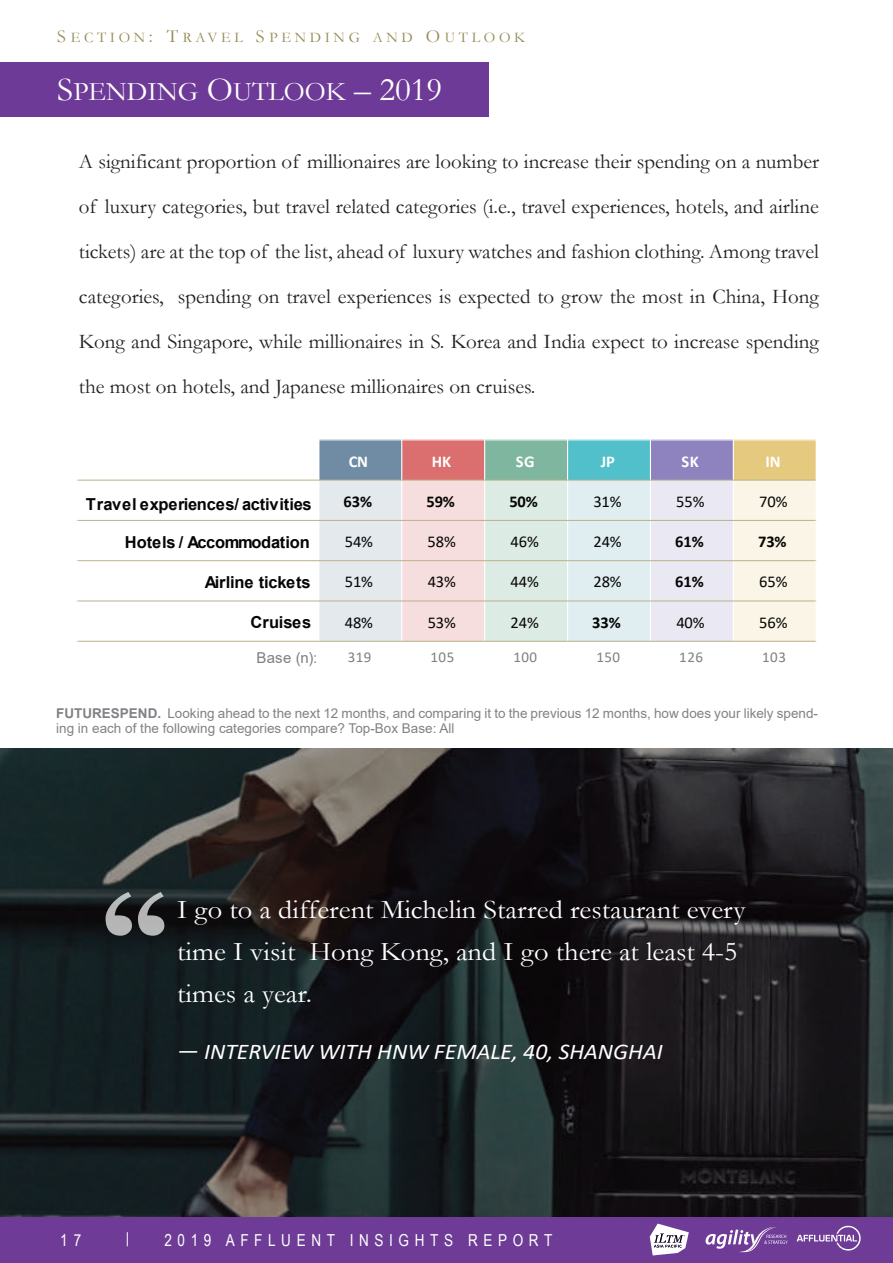
<style>
.page{position:relative;width:893px;height:1263px;background:#fff}
.page>*{position:absolute;margin:0;border:0;box-sizing:border-box;transform-origin:0 0}
.t1{font:27px/42px "Garamond";color:#fff;scale:1.06 1}
.t2{font:26.85px "Garamond";color:#fff}
.t3{font:italic 22.5px "Calibri";color:#fff;scale:1.06 1}
.t4{font:21px/45px "Garamond";color:#231f20;text-align:justify}
.t5{font:700 16.5px "Arial";letter-spacing:-.01em;color:#050504}
.t6{font:16.5px "Calibri";letter-spacing:-.005em;color:#050504}
.t7{font:16.5px "Arial Narrow";letter-spacing:.34em;color:#fff}
.t8{font:700 16.5px "Calibri";letter-spacing:-.005em;color:#050504}
.t9{font:700 16.5px "Calibri";letter-spacing:-.01em;color:#fff}
.t10{font:15px "Calibri";letter-spacing:.03em;color:#80807f}
.t11{font:15px "Arial";color:#80807f}
.t12{font:15px "Arial Narrow";color:#fff;scale:1.1 1}
.t13{font:14.7px "Garamond";letter-spacing:.25em;color:#968b54}
.t14{font:13.5px/15px "Arial";color:#808285}
.s1{font-size:18.45px}
.s2{font-size:33.6px}
.s3{font-weight:700}
</style>
<div class="page">
<div style="left:0;top:1217px;width:893px;height:46px;background:#6e3c96"></div>
<svg style="left:797px;top:1226px;width:64px;height:25px"></svg>
<svg style="left:706px;top:1227px;width:82px;height:25px"></svg>
<svg style="left:650px;top:1224px;width:39px;height:31px"></svg>
<div style="left:0;top:62px;width:488px;height:55px;background:#6e3a97"></div>
<div style="left:319px;top:440px;width:83px;height:40px;background:#708ba4"></div>
<div style="left:402px;top:440px;width:83px;height:40px;background:#db6f6f"></div>
<div style="left:485px;top:440px;width:83px;height:40px;background:#7fb69f"></div>
<div style="left:568px;top:440px;width:82px;height:40px;background:#51c0ca"></div>
<div style="left:650px;top:440px;width:83px;height:40px;background:#8e83be"></div>
<div style="left:733px;top:440px;width:83px;height:40px;background:#e5c97f"></div>
<div style="left:319px;top:480px;width:83px;height:40px;background:#e4e9ee"></div>
<div style="left:402px;top:480px;width:83px;height:40px;background:#f7dede"></div>
<div style="left:485px;top:480px;width:83px;height:40px;background:#ddebe5"></div>
<div style="left:568px;top:480px;width:82px;height:40px;background:#e1eef1"></div>
<div style="left:650px;top:480px;width:83px;height:40px;background:#eae9f3"></div>
<div style="left:733px;top:480px;width:83px;height:40px;background:#faf5e6"></div>
<div style="left:319px;top:520px;width:83px;height:41px;background:#e4e9ee"></div>
<div style="left:402px;top:520px;width:83px;height:41px;background:#f7dede"></div>
<div style="left:485px;top:520px;width:83px;height:41px;background:#ddebe5"></div>
<div style="left:568px;top:520px;width:82px;height:41px;background:#e1eef1"></div>
<div style="left:650px;top:520px;width:83px;height:41px;background:#eae9f3"></div>
<div style="left:733px;top:520px;width:83px;height:41px;background:#faf5e6"></div>
<div style="left:319px;top:561px;width:83px;height:40px;background:#e4e9ee"></div>
<div style="left:402px;top:561px;width:83px;height:40px;background:#f7dede"></div>
<div style="left:485px;top:561px;width:83px;height:40px;background:#ddebe5"></div>
<div style="left:568px;top:561px;width:82px;height:40px;background:#e1eef1"></div>
<div style="left:650px;top:561px;width:83px;height:40px;background:#eae9f3"></div>
<div style="left:733px;top:561px;width:83px;height:40px;background:#faf5e6"></div>
<div style="left:319px;top:601px;width:83px;height:40px;background:#e4e9ee"></div>
<div style="left:402px;top:601px;width:83px;height:40px;background:#f7dede"></div>
<div style="left:485px;top:601px;width:83px;height:40px;background:#ddebe5"></div>
<div style="left:568px;top:601px;width:82px;height:40px;background:#e1eef1"></div>
<div style="left:650px;top:601px;width:83px;height:40px;background:#eae9f3"></div>
<div style="left:733px;top:601px;width:83px;height:40px;background:#faf5e6"></div>
<hr style="left:401px;top:439px;width:1px;height:243px;background:#fff">
<hr style="left:484px;top:439px;width:1px;height:243px;background:#fff">
<hr style="left:567px;top:439px;width:1px;height:243px;background:#fff">
<hr style="left:650px;top:439px;width:1px;height:243px;background:#fff">
<hr style="left:733px;top:439px;width:1px;height:243px;background:#fff">
<hr style="left:76px;top:480px;width:741px;height:1px;background:#bab287">
<hr style="left:76px;top:520px;width:741px;height:1px;background:#bab287">
<hr style="left:76px;top:560px;width:741px;height:1px;background:#bab287">
<hr style="left:76px;top:601px;width:741px;height:1px;background:#bab287">
<hr style="left:76px;top:641px;width:741px;height:1px;background:#bab287">
<hr style="left:77px;top:439px;width:1px;height:243px;background:#fff">
<hr style="left:816px;top:439px;width:1px;height:243px;background:#fff">
<img style="left:0;top:749px;width:893px;height:468px">
<svg style="left:106px;top:892px;width:58px;height:44px;background:#656668"></svg>
<p class="t13" style="left:57px;top:27px;width:469px"><span class="s1">S</span>ECTION<span class="s1">: T</span>RAVEL <span class="s1">S</span>PENDING AND <span class="s1">O</span>UTLOOK</p>
<p class="t2" style="left:57px;top:73px;width:387px"><span class="s2">S</span>PENDING <span class="s2">O</span>UTLOOK <span class="s2">– 2019</span></p>
<p class="t4" style="left:79px;top:138px;width:742px">A significant proportion of millionaires are looking to increase their spending on a number of luxury categories, but travel related categories (i.e., travel experiences, hotels, and airline tickets) are at the top of the list, ahead of luxury watches and fashion clothing. Among travel categories, spending on travel experiences is expected to grow the most in China, Hong Kong and Singapore, while millionaires in S. Korea and India expect to increase spending the most on hotels, and Japanese millionaires on cruises.</p>
<p class="t9" style="left:349px;top:450px;width:21px">CN</p>
<p class="t9" style="left:432px;top:450px;width:21px">HK</p>
<p class="t9" style="left:516px;top:450px;width:20px">SG</p>
<p class="t9" style="left:601px;top:450px;width:15px">JP</p>
<p class="t9" style="left:681px;top:450px;width:19px">SK</p>
<p class="t9" style="left:766px;top:450px;width:17px">IN</p>
<p class="t5" style="left:86px;top:493px;width:227px">Travel experiences/ activities</p>
<p class="t8" style="left:344px;top:489px;width:30px">63%</p>
<p class="t8" style="left:426px;top:489px;width:30px">59%</p>
<p class="t8" style="left:509px;top:489px;width:30px">50%</p>
<p class="t6" style="left:593px;top:490px;width:30px">31%</p>
<p class="t6" style="left:676px;top:490px;width:30px">55%</p>
<p class="t6" style="left:759px;top:490px;width:30px">70%</p>
<p class="t5" style="left:125px;top:530px;width:187px">Hotels / Accommodation</p>
<p class="t6" style="left:345px;top:530px;width:30px">54%</p>
<p class="t6" style="left:428px;top:530px;width:30px">58%</p>
<p class="t6" style="left:510px;top:530px;width:30px">46%</p>
<p class="t6" style="left:593px;top:530px;width:30px">24%</p>
<p class="t8" style="left:675px;top:530px;width:30px">61%</p>
<p class="t8" style="left:758px;top:530px;width:30px">73%</p>
<p class="t5" style="left:205px;top:571px;width:107px">Airline tickets</p>
<p class="t6" style="left:345px;top:570px;width:30px">51%</p>
<p class="t6" style="left:428px;top:570px;width:30px">43%</p>
<p class="t6" style="left:511px;top:570px;width:30px">44%</p>
<p class="t6" style="left:593px;top:570px;width:30px">28%</p>
<p class="t8" style="left:675px;top:570px;width:30px">61%</p>
<p class="t6" style="left:759px;top:570px;width:30px">65%</p>
<p class="t5" style="left:250px;top:611px;width:62px">Cruises</p>
<p class="t6" style="left:345px;top:611px;width:30px">48%</p>
<p class="t6" style="left:428px;top:611px;width:30px">53%</p>
<p class="t6" style="left:511px;top:611px;width:30px">24%</p>
<p class="t8" style="left:592px;top:610px;width:30px">33%</p>
<p class="t6" style="left:676px;top:611px;width:30px">40%</p>
<p class="t6" style="left:759px;top:611px;width:30px">56%</p>
<p class="t11" style="left:257px;top:647px;width:62px">Base (n):</p>
<p class="t10" style="left:348px;top:646px;width:25px">319</p>
<p class="t10" style="left:431px;top:646px;width:25px">105</p>
<p class="t10" style="left:513px;top:646px;width:25px">100</p>
<p class="t10" style="left:596px;top:646px;width:25px">150</p>
<p class="t10" style="left:679px;top:646px;width:25px">126</p>
<p class="t10" style="left:762px;top:646px;width:25px">103</p>
<p class="t14" style="left:56px;top:706px;width:763px"><span class="s3">FUTURESPEND.</span> Looking ahead to the next 12 months, and comparing it to the previous 12 months, how does your likely spend&shy;ing in each of the following categories compare? Top-Box Base: All</p>
<p class="t1" style="left:177px;top:887px;width:538px">I go to a different Michelin Starred restaurant every time I visit Hong Kong, and I go there at least 4-5 times a year.</p>
<p class="t3" style="left:177px;top:1035px;width:460px">— INTERVIEW WITH HNW FEMALE, 40, SHANGHAI</p>
<p class="t7" style="left:60px;top:1228px;width:22px">1 7</p>
<p class="t12" style="left:126px;top:1226px;width:5px">|</p>
<p class="t7" style="left:164px;top:1228px;width:389px">2019 AFFLUENT INSIGHTS REPORT</p>
</div>
